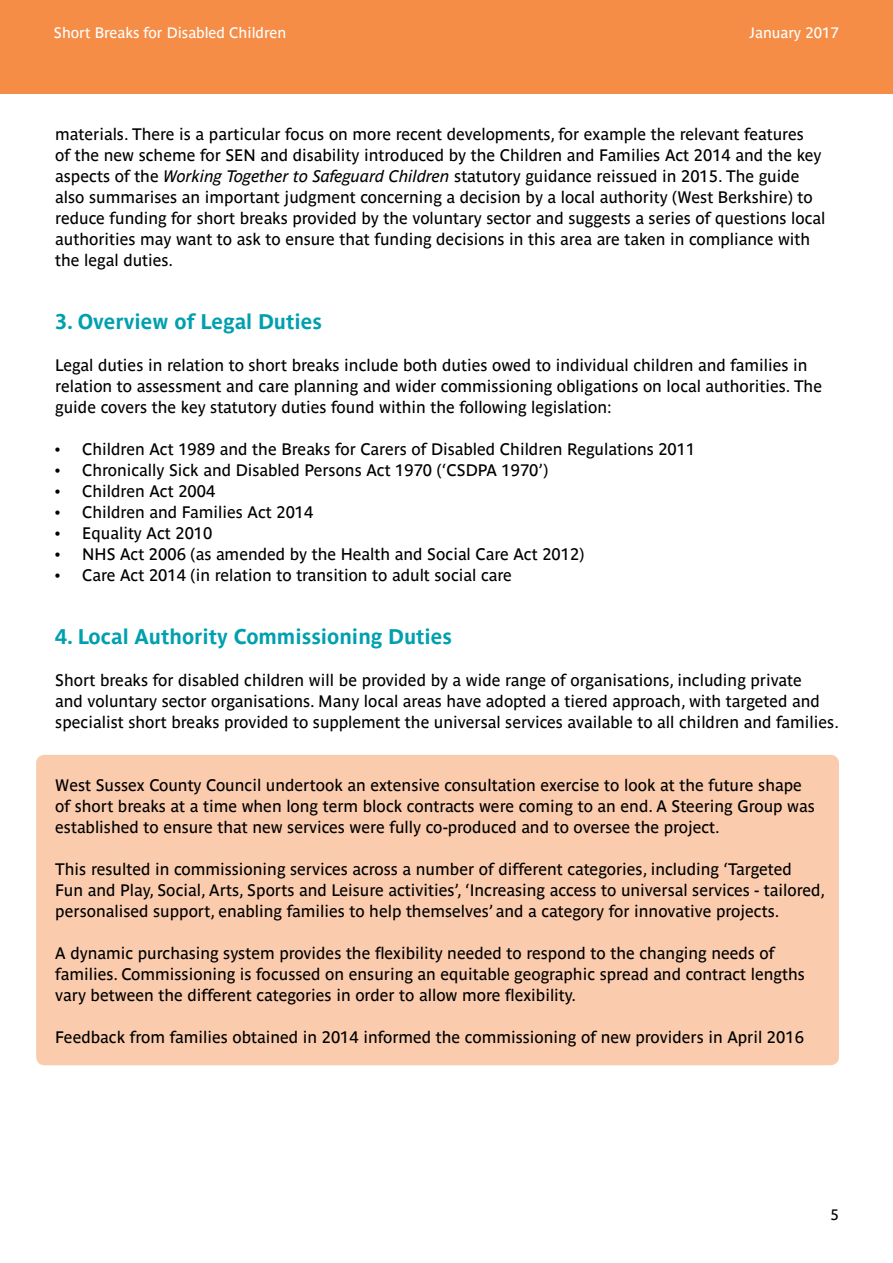
<style>
.page{position:relative;width:893px;height:1263px;background:#fff}
.page>*{position:absolute;margin:0;border:0;box-sizing:border-box;transform-origin:0 0}
.t1{font:700 21px "Parisine Std";color:#00a0af}
.t2{font:16.5px/21px "Parisine Std";color:#000}
.t3{font:15px "Parisine Std";color:#fff}
.t4{font:15px "Parisine Std";color:#000}
.s1{font-style:italic}
</style>
<div class="page">
<div style="left:36px;top:755px;width:803px;height:310px;background:#facbad;border-radius:9px"></div>
<div style="left:0;top:0;width:893px;height:94px;background:#f68d47"></div>
<p class="t3" style="left:54px;top:24px;width:234px">Short Breaks for Disabled Children</p>
<p class="t3" style="left:750px;top:24px;width:91px">January 2017</p>
<p class="t2" style="left:55px;top:124px;width:772px">materials. There is a particular focus on more recent developments, for example the relevant features<br>of the new scheme for SEN and disability introduced by the Children and Families Act 2014 and the key aspects of the <span class="s1">Working Together to Safeguard Children</span> statutory guidance reissued in 2015. The guide also summarises an important judgment concerning a decision by a local authority (West Berkshire) to reduce funding for short breaks provided by the voluntary sector and suggests a series of questions local authorities may want to ask to ensure that funding decisions in this area are taken in compliance with the legal duties.</p>
<p class="t1" style="left:55px;top:310px;width:268px">3. Overview of Legal Duties</p>
<p class="t2" style="left:55px;top:355px;width:768px">Legal duties in relation to short breaks include both duties owed to individual children and families in relation to assessment and care planning and wider commissioning obligations on local authorities. The guide covers the key statutory duties found within the following legislation:</p>
<p class="t2" style="left:55px;top:439px;width:642px">• Children Act 1989 and the Breaks for Carers of Disabled Children Regulations 2011</p>
<p class="t2" style="left:55px;top:460px;width:494px">• Chronically Sick and Disabled Persons Act 1970 (‘CSDPA 1970’)</p>
<p class="t2" style="left:55px;top:481px;width:162px">• Children Act 2004</p>
<p class="t2" style="left:55px;top:502px;width:260px">• Children and Families Act 2014</p>
<p class="t2" style="left:55px;top:523px;width:159px">• Equality Act 2010</p>
<p class="t2" style="left:55px;top:544px;width:531px">• NHS Act 2006 (as amended by the Health and Social Care Act 2012)</p>
<p class="t2" style="left:55px;top:565px;width:458px">• Care Act 2014 (in relation to transition to adult social care</p>
<p class="t1" style="left:55px;top:625px;width:398px">4. Local Authority Commissioning Duties</p>
<p class="t2" style="left:55px;top:670px;width:785px">Short breaks for disabled children will be provided by a wide range of organisations, including private<br>and voluntary sector organisations. Many local areas have adopted a tiered approach, with targeted and specialist short breaks provided to supplement the universal services available to all children and families.</p>
<p class="t2" style="left:55px;top:775px;width:761px">West Sussex County Council undertook an extensive consultation exercise to look at the future shape of short breaks at a time when long term block contracts were coming to an end. A Steering Group was established to ensure that new services were fully co-produced and to oversee the project.</p>
<p class="t2" style="left:55px;top:859px;width:771px">This resulted in commissioning services across a number of different categories, including ‘Targeted<br>Fun and Play, Social, Arts, Sports and Leisure activities’, ‘Increasing access to universal services - tailored, personalised support, enabling families to help themselves’ and a category for innovative projects.</p>
<p class="t2" style="left:55px;top:943px;width:751px">A dynamic purchasing system provides the flexibility needed to respond to the changing needs of families. Commissioning is focussed on ensuring an equitable geographic spread and contract lengths vary between the different categories in order to allow more flexibility.</p>
<p class="t2" style="left:55px;top:1027px;width:750px">Feedback from families obtained in 2014 informed the commissioning of new providers in April 2016</p>
<p class="t4" style="left:831px;top:1206px;width:10px">5</p>
</div>
